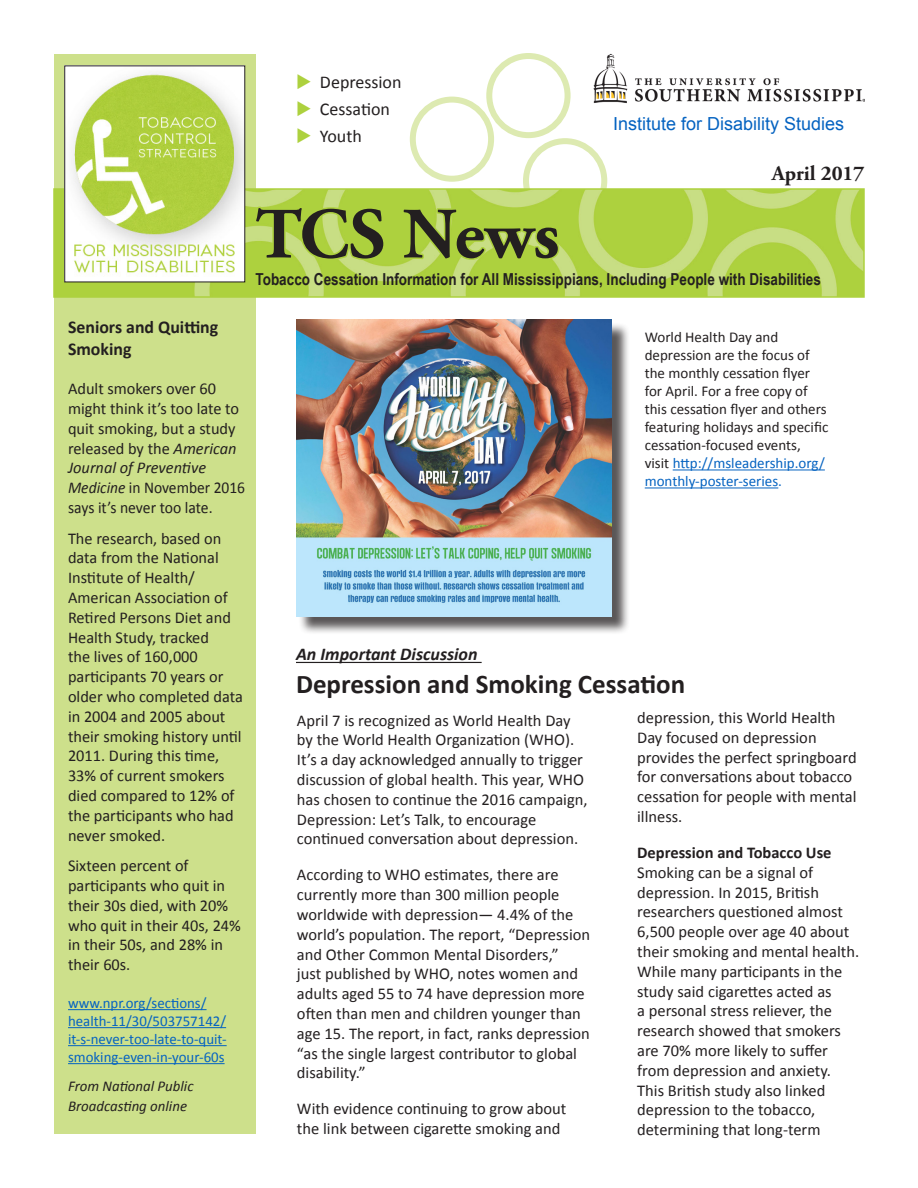
<style>
.page{position:relative;width:918px;height:1188px;background:#fff}
.page>*{position:absolute;margin:0;border:0;box-sizing:border-box;transform-origin:0 0}
.t1{font:700 72px "Adobe Garamond Pro";color:#231f20}
.t2{font:700 27px "Calibri";color:#231f20}
.t3{font:700 21px "Adobe Garamond Pro";color:#231f20}
.t4{font:18px "Arial";color:#0563c1}
.t5{font:18px "Calibri";color:#231f20}
.t6{font:700 18px/21.6px "Calibri";color:#231f20}
.t7{font:italic 700 18px "Calibri";color:#231f20}
.t8{font:16.5px/19.8px "Calibri";color:#231f20}
.t9{font:700 16.5px "Arial Narrow";color:#231f20}
.t10{font:700 16.5px "Calibri";color:#231f20}
.t11{font:15px/18px "Calibri";color:#231f20}
.t12{font:15px/18px "Calibri";color:#0563c1}
.t13{font:italic 15px/19.8px "Calibri";color:#231f20}
.s1{color:#add13e}
.s2{font-style:italic}
.s3{color:#0563c1}
</style>
<div class="page">
<div style="left:523px;top:138px;width:84px;height:85px;border:6px solid #ddeab1;border-radius:50%"></div>
<div style="left:54px;top:55px;width:202px;height:1079px;background:#cde08b"></div>
<img style="left:56px;top:191px;width:806px;height:104px">
<div style="left:53px;top:188px;width:812px;height:110px;border:2px solid #add13e"></div>
<svg style="left:253px;top:205px;width:133px;height:57px;background:#b2d34c"></svg>
<svg style="left:401px;top:206px;width:160px;height:55px;background:#b1d34a"></svg>
<img style="left:66px;top:68px;width:177px;height:212px">
<div style="left:64px;top:66px;width:181px;height:216px;border:1px solid #231f20"></div>
<hr style="left:296px;top:662px;width:186px;height:1px;background:#231f20">
<div style="left:486px;top:53px;width:85px;height:85px;border:6px solid #ddeab1;border-radius:50%"></div>
<div style="left:410px;top:97px;width:84px;height:85px;border:6px solid #ddeab1;border-radius:50%"></div>
<img style="left:593px;top:53px;width:272px;height:51px">
<hr style="left:68px;top:1009px;width:139px;height:1px;background:#0563c1">
<hr style="left:68px;top:1027px;width:158px;height:1px;background:#0563c1">
<hr style="left:68px;top:1045px;width:159px;height:1px;background:#0563c1">
<hr style="left:68px;top:1063px;width:157px;height:1px;background:#0563c1">
<div style="left:298px;top:322px;width:332px;height:313px;background:#231f20;opacity:.75"></div>
<img style="left:296px;top:319px;width:315px;height:297px">
<hr style="left:673px;top:469px;width:152px;height:1px;background:#0563c1">
<hr style="left:645px;top:487px;width:133px;height:1px;background:#0563c1">
<p class="t5" style="left:296px;top:71px;width:107px"><span class="s1">◆</span> Depression</p>
<p class="t5" style="left:296px;top:98px;width:96px"><span class="s1">◆</span> Cessation</p>
<p class="t5" style="left:296px;top:125px;width:67px"><span class="s1">◆</span> Youth</p>
<p class="t4" style="left:613px;top:112px;width:233px">Institute for Disability Studies</p>
<p class="t3" style="left:772px;top:162px;width:94px">April 2017</p>
<p class="t1" style="left:256px;top:193px;width:305px">TCS News</p>
<p class="t9" style="left:256px;top:267px;width:567px">Tobacco Cessation Information for All Mississippians, Including People with Disabilities</p>
<p class="t6" style="left:68px;top:316px;width:152px">Seniors and Quitting<br>Smoking</p>
<p class="t8" style="left:68px;top:379px;width:179px">Adult smokers over 60 might think it’s too late to quit smoking, but a study released by the <span class="s2">American<br>Journal of Preventive<br>Medicine</span> in November 2016 says it’s never too late.</p>
<p class="t8" style="left:68px;top:528px;width:176px">The research, based on data from the National<br>Institute of Health/<br>American Association of<br>Retired Persons Diet and<br>Health Study, tracked<br>the lives of 160,000 participants 70 years or older who completed data in 2004 and 2005 about their smoking history until<br>2011. During this time,<br>33% of current smokers died compared to 12% of the participants who had never smoked.</p>
<p class="t8" style="left:68px;top:856px;width:174px">Sixteen percent of participants who quit in their 30s died, with 20% who quit in their 40s, 24% in their 50s, and 28% in their 60s.</p>
<p class="t12" style="left:68px;top:994px;width:160px">www.npr.org/sections/ health-11/30/503757142/ it-s-never-too-late-to-quit&shy;smoking-even-in-your-60s</p>
<p class="t13" style="left:68px;top:1075px;width:127px">From National Public<br>Broadcasting online</p>
<p class="t11" style="left:645px;top:328px;width:185px">World Health Day and depression are the focus of the monthly cessation flyer for April. For a free copy of this cessation flyer and others featuring holidays and specific cessation-focused events, visit <span class="s3">http://msleadership.org/ monthly-poster-series.</span></p>
<p class="t7" style="left:296px;top:643px;width:183px">An Important Discussion</p>
<p class="t2" style="left:296px;top:667px;width:391px">Depression and Smoking Cessation</p>
<p class="t8" style="left:297px;top:710px;width:292px">April 7 is recognized as World Health Day by the World Health Organization (WHO).<br>It’s a day acknowledged annually to trigger discussion of global health. This year, WHO has chosen to continue the 2016 campaign, Depression: Let’s Talk, to encourage continued conversation about depression.</p>
<p class="t8" style="left:297px;top:865px;width:295px">According to WHO estimates, there are currently more than 300 million people worldwide with depression— 4.4% of the world’s population. The report, “Depression and Other Common Mental Disorders,”<br>just published by WHO, notes women and adults aged 55 to 74 have depression more often than men and children younger than age 15. The report, in fact, ranks depression “as the single largest contributor to global disability.”</p>
<p class="t8" style="left:297px;top:1099px;width:271px">With evidence continuing to grow about the link between cigarette smoking and</p>
<p class="t8" style="left:637px;top:708px;width:221px">depression, this World Health<br>Day focused on depression provides the perfect springboard for conversations about tobacco cessation for people with mental illness.</p>
<p class="t10" style="left:637px;top:842px;width:196px">Depression and Tobacco Use</p>
<p class="t8" style="left:637px;top:862px;width:223px">Smoking can be a signal of depression. In 2015, British researchers questioned almost<br>6,500 people over age 40 about their smoking and mental health.<br>While many participants in the study said cigarettes acted as<br>a personal stress reliever, the research showed that smokers are 70% more likely to suffer from depression and anxiety.<br>This British study also linked depression to the tobacco, determining that long-term</p>
</div>
